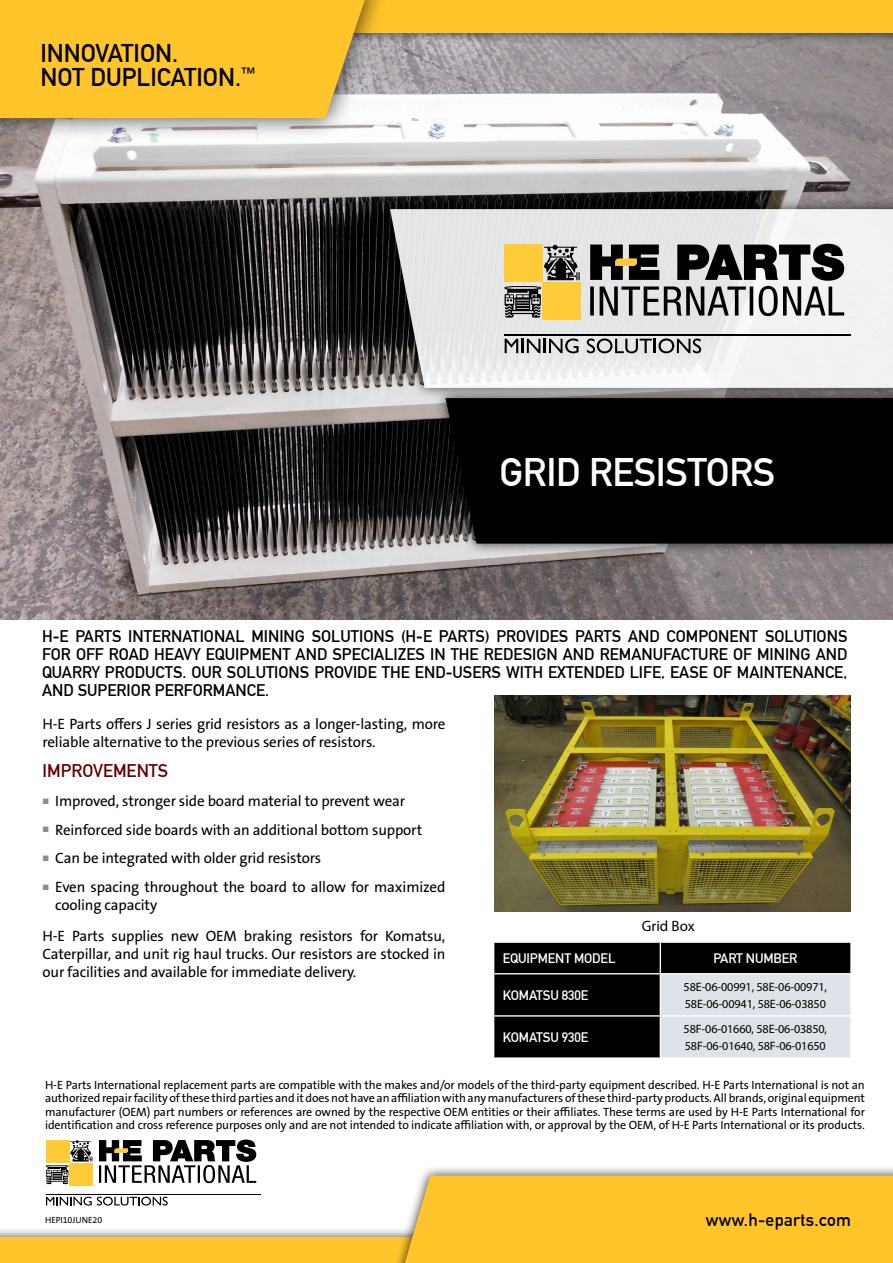
<style>
.page{position:relative;width:893px;height:1263px;background:#fff}
.page>*{position:absolute;margin:0;border:0;box-sizing:border-box;transform-origin:0 0}
.t1{font:700 39px "DIN Alternate";letter-spacing:-.01em;color:#fff}
.t2{font:700 25.2px/24.2px "DIN Alternate";color:#000}
.t3{font:18px "DIN Mittelschrift LTCYR";color:#680000}
.t4{font:700 17.55px "DIN Alternate";letter-spacing:.02em;color:#000}
.t5{font:16.5px/18px "DIN Mittelschrift LTCYR";color:#000;text-align:justify}
.t6{font:15px/28.7px "The Sans B W5 Plain";letter-spacing:-.01em;color:#000}
.t7{font:15px "Myriad Pro";color:#000}
.t8{font:13.5px "DIN Mittelschrift LTCYR";letter-spacing:-.01em;color:#fff}
.t9{font:12.15px/16.2px "Myriad Pro";letter-spacing:-.01em;color:#000}
.t10{font:12px/13.5px "The Sans B W5 Plain";letter-spacing:-.01em;color:#000;text-align:justify}
.t11{font:9px "The Sans B W5 Plain";letter-spacing:-.01em;color:#000}
</style>
<div class="page">
<img style="left:0;top:44px;width:893px;height:576px">
<div style="left:379px;top:197px;width:514px;height:203px;background:#000;opacity:.75"></div>
<svg style="left:390px;top:209px;width:503px;height:179px;fill:#e7e9e9"></svg>
<div style="left:434px;top:386px;width:459px;height:170px;background:#000;opacity:.75"></div>
<div style="left:445px;top:398px;width:448px;height:146px;background:#000"></div>
<div style="left:0;top:0;width:893px;height:44px;background:#000;opacity:.75"></div>
<div style="left:0;top:0;width:893px;height:33px;background:#ffc52b"></div>
<hr style="left:505px;top:334px;width:346px;height:2px;background:#000">
<svg style="left:590px;top:244px;width:254px;height:72px"></svg>
<div style="left:543px;top:282px;width:38px;height:38px;background:#ffcb38"></div>
<div style="left:505px;top:245px;width:38px;height:37px;background:#ffcb38"></div>
<svg style="left:505px;top:286px;width:36px;height:32px"></svg>
<svg style="left:544px;top:245px;width:36px;height:35px"></svg>
<svg style="left:505px;top:339px;width:13px;height:14px"></svg>
<hr style="left:521px;top:339px;width:3px;height:14px;background:#000">
<svg style="left:527px;top:338px;width:51px;height:15px"></svg>
<svg style="left:587px;top:338px;width:114px;height:15px;background:#999a9b"></svg>
<div style="left:0;top:0;width:389px;height:141px;background:#000;opacity:.75"></div>
<div style="left:0;top:0;width:365px;height:118px;background:#ffc52b"></div>
<div style="left:0;top:1227px;width:893px;height:36px;background:#000;opacity:.75"></div>
<div style="left:0;top:1237px;width:893px;height:26px;background:#ffc52b"></div>
<div style="left:391px;top:1165px;width:502px;height:98px;background:#000;opacity:.75"></div>
<div style="left:405px;top:1175px;width:488px;height:88px;background:#ffc52b"></div>
<hr style="left:46px;top:1194px;width:214px;height:1px;background:#000">
<svg style="left:99px;top:1139px;width:157px;height:44px"></svg>
<div style="left:70px;top:1163px;width:23px;height:22px;background:#ffcb38"></div>
<svg style="left:46px;top:1140px;width:47px;height:44px"></svg>
<svg style="left:46px;top:1197px;width:122px;height:8px"></svg>
<img style="left:495px;top:695px;width:355px;height:216px">
<svg style="left:494px;top:943px;width:356px;height:114px;background:#575a5c"></svg>
<hr style="left:660px;top:943px;width:1px;height:30px;background:#fff">
<hr style="left:494px;top:973px;width:166px;height:1px;background:#fff">
<hr style="left:660px;top:973px;width:190px;height:1px;background:#fff">
<hr style="left:660px;top:974px;width:1px;height:41px;background:#fff">
<hr style="left:494px;top:1015px;width:166px;height:1px;background:#fff">
<hr style="left:660px;top:1015px;width:190px;height:1px;background:#fff">
<hr style="left:660px;top:1016px;width:1px;height:41px;background:#fff">
<h2 class="t2" style="left:40px;top:39px;width:217px">INNOVATION.<br>NOT DUPLICATION.<sup>™</sup></h2>
<h1 class="t1" style="left:500px;top:443px;width:277px">GRID RESISTORS</h1>
<p class="t5" style="left:42px;top:627px;width:807px">H-E PARTS INTERNATIONAL MINING SOLUTIONS (H-E PARTS) PROVIDES PARTS AND COMPONENT SOLUTIONS FOR OFF ROAD HEAVY EQUIPMENT AND SPECIALIZES IN THE REDESIGN AND REMANUFACTURE OF MINING AND QUARRY PRODUCTS. OUR SOLUTIONS PROVIDE THE END-USERS WITH EXTENDED LIFE, EASE OF MAINTENANCE, AND SUPERIOR PERFORMANCE.</p>
<p class="t6" style="left:43px;top:714px;width:404px;line-height:18px">H-E Parts offers J series grid resistors as a longer-lasting, more reliable alternative to the previous series of resistors.</p>
<h3 class="t3" style="left:43px;top:760px;width:127px">IMPROVEMENTS</h3>
<p class="t6" style="left:55px;top:786px;width:392px">Improved, stronger side board material to prevent wear Reinforced side boards with an additional bottom support Can be integrated with older grid resistors<br>Even spacing throughout the board to allow for maximized</p>
<p class="t6" style="left:43px;top:889px;width:404px;line-height:30.8px;text-indent:13px">cooling capacity<br>H-E Parts supplies new OEM braking resistors for Komatsu,</p>
<p class="t6" style="left:43px;top:944px;width:404px;line-height:18px">Caterpillar, and unit rig haul trucks. Our resistors are stocked in our facilities and available for immediate delivery.</p>
<p class="t7" style="left:642px;top:916px;width:54px">Grid Box</p>
<p class="t8" style="left:503px;top:950px;width:114px">EQUIPMENT MODEL</p>
<p class="t8" style="left:713px;top:950px;width:85px">PART NUMBER</p>
<p class="t8" style="left:503px;top:987px;width:87px">KOMATSU 830E</p>
<p class="t9" style="left:684px;top:979px;width:145px">58E-06-00991, 58E-06-00971,<br>58E-06-00941, 58E-06-03850</p>
<p class="t8" style="left:503px;top:1029px;width:87px">KOMATSU 930E</p>
<p class="t9" style="left:684px;top:1021px;width:145px">58F-06-01660, 58E-06-03850,<br>58F-06-01640, 58F-06-01650</p>
<p class="t10" style="left:45px;top:1078px;width:821px">H-E Parts International replacement parts are compatible with the makes and/or models of the third-party equipment described. H-E Parts International is not an authorized repair facility of these third parties and it does not have an affiliation with any manufacturers of these third-party products. All brands, original equipment manufacturer (OEM) part numbers or references are owned by the respective OEM entities or their affiliates. These terms are used by H-E Parts International for identification and cross reference purposes only and are not intended to indicate affiliation with, or approval by the OEM, of H-E Parts International or its products.</p>
<p class="t11" style="left:45px;top:1214px;width:59px">HEPI10JUNE20</p>
<h3 class="t4" style="left:706px;top:1206px;width:147px">www.h-eparts.com</h3>
</div>
